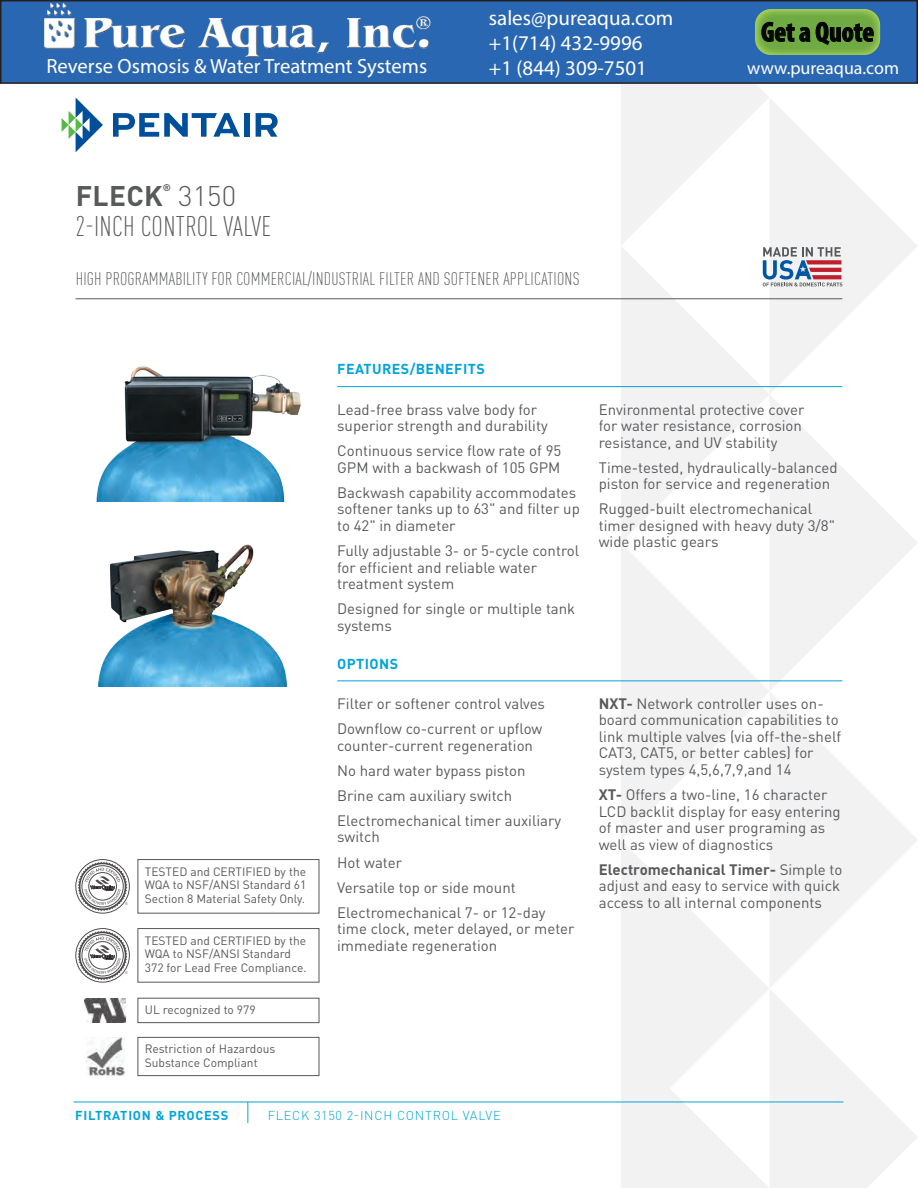
<style>
.page{position:relative;width:918px;height:1188px;background:#fff}
.page>*{position:absolute;margin:0;border:0;box-sizing:border-box;transform-origin:0 0}
.C_Descriptor_Title{font:300 condensed 28.05px "DIN Pro";letter-spacing:.01em;color:#58595b}
.BrandedProductLine_T{font:700 28.05px "DIN Pro";letter-spacing:.01em;color:#58595b}
.BrandedProductLine_T-2{font:300 28.05px "DIN Pro";color:#58595b}
.t1{font:700 condensed 27.9px "Myriad Pro";color:#040503}
.t2{font:21px/25.2px "Myriad Pro";color:#fff}
.t3{font:20.7px "Myriad Pro";color:#fff}
.C_TitleSection{font:300 condensed 18px "DIN Pro";letter-spacing:.01em;color:#58595b}
.t4{font:18px "Myriad Pro";color:#fff}
.Features_Benefits_bo{font:15px/16.5px "DIN Pro";color:#58595b}
.BLUE_cap_head{font:700 14.25px "DIN Pro";letter-spacing:.03em;color:#00a4da}
.C_Descriptor_InfoLin{font:300 12.75px "DIN Pro";letter-spacing:.06em;color:#00a4da}
.t5{font:700 12.75px "DIN Pro";letter-spacing:.06em;color:#00a4da}
.AP_Important_Informa{font:12px/13.5px "DIN Pro";color:#58595b}
.BrandedProductLine_T-3{font:700 9.6px "DIN Pro";color:#58595b}
.s1{font-weight:700}
</style>
<div class="page">
<div style="left:1px;top:1px;width:916px;height:82px;background:#2a67b2"></div>
<div style="left:0;top:0;width:918px;height:84px;border:1px solid #231f20"></div>
<img style="left:44px;top:3px;width:31px;height:46px">
<img style="left:84px;top:18px;width:345px;height:39px">
<img style="left:416px;top:16px;width:14px;height:14px">
<svg style="left:755px;top:9px;width:125px;height:46px;background:#80b54a"></svg>
<svg style="left:761px;top:22px;width:113px;height:62px"></svg>
<svg style="left:621px;top:84px;width:296px;height:162px;fill:#f2f2f3"></svg>
<svg style="left:621px;top:246px;width:296px;height:297px"></svg>
<svg style="left:621px;top:543px;width:296px;height:297px"></svg>
<svg style="left:621px;top:840px;width:296px;height:348px;fill:#f2f2f3"></svg>
<svg style="left:621px;top:1039px;width:162px;height:149px"></svg>
<hr style="left:73px;top:1102px;width:770px;height:1px;background:#00a4da">
<svg style="left:62px;top:98px;width:41px;height:54px"></svg>
<svg style="left:113px;top:113px;width:127px;height:24px"></svg>
<div style="left:244px;top:113px;width:5px;height:24px;background:#004f9a"></div>
<svg style="left:256px;top:113px;width:22px;height:24px"></svg>
<hr style="left:76px;top:298px;width:766px;height:1px;background:#58595b">
<svg style="left:247px;top:1102px;width:1px;height:21px"></svg>
<hr style="left:337px;top:386px;width:505px;height:1px;background:#00a4da">
<hr style="left:337px;top:680px;width:505px;height:1px;background:#00a4da">
<div style="left:138px;top:859px;width:181px;height:54px;border:1px solid #58595b"></div>
<div style="left:138px;top:928px;width:181px;height:54px;border:1px solid #58595b"></div>
<div style="left:76px;top:859px;width:54px;height:54px;border:1px solid #231f20;border-radius:50%"></div>
<svg style="left:78px;top:861px;width:50px;height:50px"></svg>
<div style="left:76px;top:928px;width:54px;height:54px;border:1px solid #231f20;border-radius:50%"></div>
<svg style="left:78px;top:930px;width:50px;height:50px"></svg>
<div style="left:138px;top:1037px;width:181px;height:39px;border:1px solid #58595b"></div>
<img style="left:86px;top:1038px;width:38px;height:37px">
<div style="left:138px;top:998px;width:181px;height:25px;border:1px solid #58595b"></div>
<img style="left:85px;top:998px;width:40px;height:25px">
<svg style="left:763px;top:247px;width:79px;height:39px"></svg>
<img style="left:96px;top:366px;width:205px;height:136px">
<img style="left:97px;top:544px;width:191px;height:142px">
<h3 class="t3" style="left:46px;top:53px;width:382px">Reverse Osmosis &amp; Water Treatment Systems</h3>
<p class="BrandedProductLine_T" style="left:76px;top:173px;width:89px">FLECK</p>
<p class="BrandedProductLine_T-3" style="left:163px;top:180px;width:10px">®</p>
<p class="BrandedProductLine_T-2" style="left:178px;top:174px;width:59px">3150</p>
<p class="C_Descriptor_Title" style="left:76px;top:206px;width:197px">2-INCH CONTROL VALVE</p>
<h3 class="t2" style="left:489px;top:5px;width:186px">sales@pureaqua.com +1(714) 432-9996<br>+1 (844) 309-7501</h3>
<p class="C_TitleSection" style="left:76px;top:266px;width:505px">HIGH PROGRAMMABILITY FOR COMMERCIAL/INDUSTRIAL FILTER AND SOFTENER APPLICATIONS</p>
<h2 class="t1" style="left:761px;top:15px;width:114px">Get a Quote</h2>
<p class="t4" style="left:747px;top:57px;width:153px">www.pureaqua.com</p>
<p class="AP_Important_Informa" style="left:145px;top:863px;width:163px;text-align:justify">TESTED and CERTIFIED by the WQA to NSF/ANSI Standard 61<br>Section 8 Material Safety Only.</p>
<p class="AP_Important_Informa" style="left:145px;top:932px;width:163px">TESTED and CERTIFIED by the<br>WQA to NSF/ANSI Standard<br>372 for Lead Free Compliance.</p>
<p class="AP_Important_Informa" style="left:145px;top:1002px;width:112px">UL recognized to 979</p>
<p class="AP_Important_Informa" style="left:145px;top:1041px;width:132px">Restriction of Hazardous<br>Substance Compliant</p>
<p class="BLUE_cap_head" style="left:337px;top:357px;width:149px">FEATURES/BENEFITS</p>
<p class="Features_Benefits_bo" style="left:337px;top:399px;width:212px">Lead-free brass valve body for superior strength and durability</p>
<p class="Features_Benefits_bo" style="left:337px;top:441px;width:226px">Continuous service flow rate of 95<br>GPM with a backwash of 105 GPM</p>
<p class="Features_Benefits_bo" style="left:337px;top:483px;width:244px">Backwash capability accommodates softener tanks up to 63" and filter up to 42" in diameter</p>
<p class="Features_Benefits_bo" style="left:337px;top:541px;width:244px">Fully adjustable 3- or 5-cycle control for efficient and reliable water treatment system</p>
<p class="Features_Benefits_bo" style="left:337px;top:599px;width:240px">Designed for single or multiple tank systems</p>
<p class="BLUE_cap_head" style="left:337px;top:652px;width:62px">OPTIONS</p>
<p class="Features_Benefits_bo" style="left:337px;top:694px;width:209px">Filter or softener control valves</p>
<p class="Features_Benefits_bo" style="left:337px;top:719px;width:207px">Downflow co-current or upflow counter-current regeneration</p>
<p class="Features_Benefits_bo" style="left:337px;top:761px;width:190px">No hard water bypass piston</p>
<p class="Features_Benefits_bo" style="left:337px;top:786px;width:177px">Brine cam auxiliary switch</p>
<p class="Features_Benefits_bo" style="left:337px;top:811px;width:225px">Electromechanical timer auxiliary switch</p>
<p class="Features_Benefits_bo" style="left:337px;top:852px;width:66px">Hot water</p>
<p class="Features_Benefits_bo" style="left:337px;top:878px;width:180px">Versatile top or side mount</p>
<p class="Features_Benefits_bo" style="left:337px;top:903px;width:239px">Electromechanical 7- or 12-day time clock, meter delayed, or meter immediate regeneration</p>
<p class="t5" style="left:75px;top:1105px;width:155px">FILTRATION &amp; PROCESS</p>
<p class="C_Descriptor_InfoLin" style="left:268px;top:1106px;width:235px">FLECK 3150 2-INCH CONTROL VALVE</p>
<p class="Features_Benefits_bo" style="left:599px;top:399px;width:207px">Environmental protective cover for water resistance, corrosion resistance, and UV stability</p>
<p class="Features_Benefits_bo" style="left:599px;top:458px;width:240px">Time-tested, hydraulically-balanced piston for service and regeneration</p>
<p class="Features_Benefits_bo" style="left:599px;top:499px;width:238px">Rugged-built electromechanical timer designed with heavy duty 3/8" wide plastic gears</p>
<p class="Features_Benefits_bo" style="left:599px;top:694px;width:244px"><span class="s1">NXT-</span> Network controller uses on&shy;board communication capabilities to link multiple valves (via off-the-shelf CAT3, CAT5, or better cables) for system types 4,5,6,7,9,and 14</p>
<p class="Features_Benefits_bo" style="left:599px;top:785px;width:243px"><span class="s1">XT-</span> Offers a two-line, 16 character LCD backlit display for easy entering of master and user programing as well as view of diagnostics</p>
<p class="Features_Benefits_bo" style="left:599px;top:860px;width:245px"><span class="s1">Electromechanical Timer-</span> Simple to adjust and easy to service with quick access to all internal components</p>
</div>
